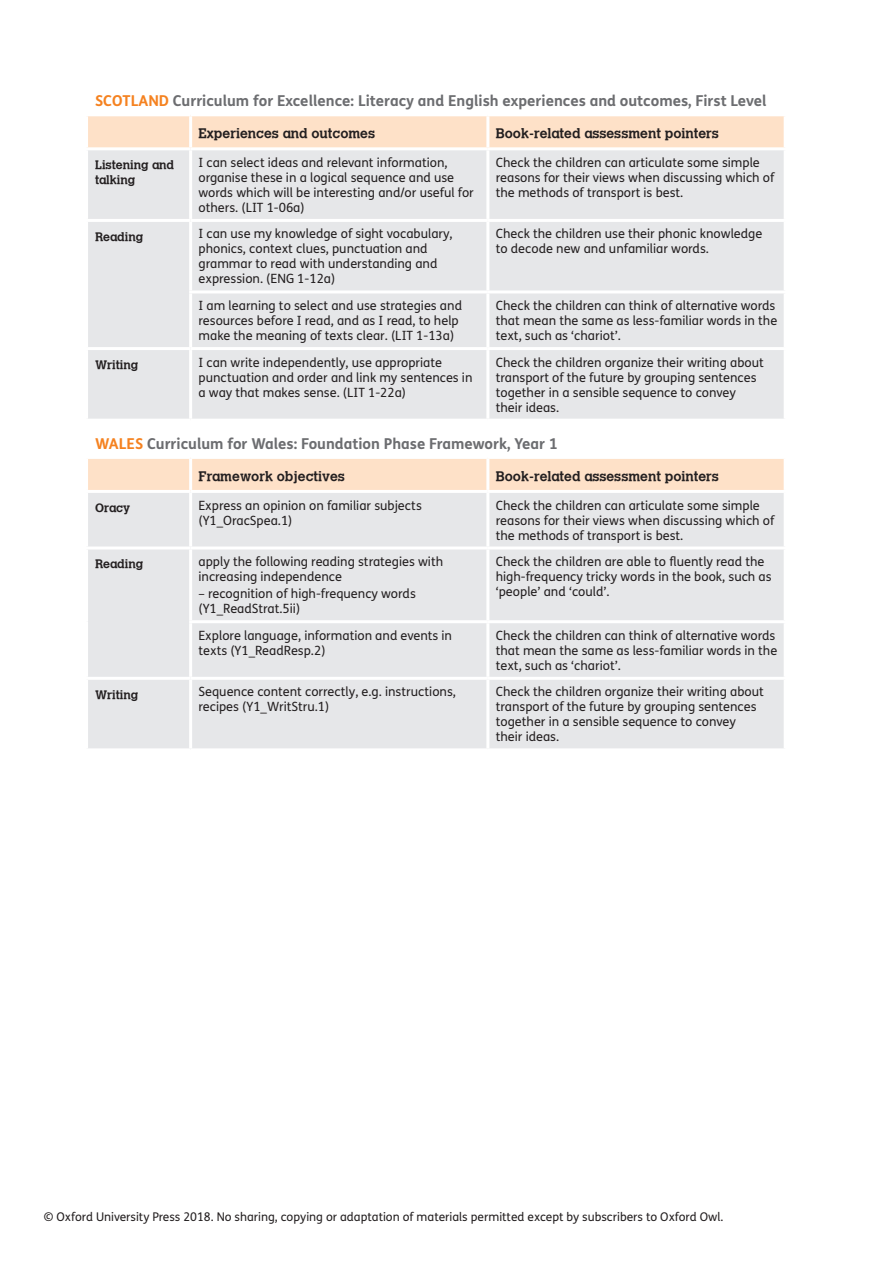
<style>
.page{position:relative;width:893px;height:1263px;background:#fff}
.page>*{position:absolute;margin:0;border:0;box-sizing:border-box;transform-origin:0 0}
.t1{font:700 15px "FS Me";color:#6c6d70}
.t2{font:13.5px "Calvert MT Bold";color:#231f20}
.t3{font:12.75px/15px "FS Me";color:#231f20}
.t4{font:12px "FS Me";color:#231f20}
.t5{font:12px/15px "Calvert MT Bold";color:#231f20}
.s1{color:#f58220}
</style>
<div class="page">
<div style="left:88px;top:116px;width:696px;height:31px;background:#fee1c8"></div>
<div style="left:88px;top:150px;width:696px;height:269px;background:#e6e7e9"></div>
<hr style="left:85px;top:347px;width:106px;height:3px;background:#fff">
<hr style="left:189px;top:350px;width:3px;height:69px;background:#fff">
<hr style="left:189px;top:150px;width:3px;height:69px;background:#fff">
<hr style="left:486px;top:150px;width:3px;height:69px;background:#fff">
<hr style="left:189px;top:222px;width:3px;height:68px;background:#fff">
<hr style="left:486px;top:222px;width:3px;height:68px;background:#fff">
<hr style="left:189px;top:290px;width:299px;height:3px;background:#fff">
<hr style="left:488px;top:290px;width:299px;height:3px;background:#fff">
<hr style="left:85px;top:219px;width:106px;height:3px;background:#fff">
<hr style="left:189px;top:116px;width:3px;height:31px;background:#fff">
<hr style="left:486px;top:116px;width:3px;height:31px;background:#fff">
<hr style="left:191px;top:219px;width:297px;height:3px;background:#fff">
<hr style="left:488px;top:219px;width:299px;height:3px;background:#fff">
<hr style="left:189px;top:293px;width:3px;height:54px;background:#fff">
<hr style="left:486px;top:293px;width:3px;height:54px;background:#fff">
<hr style="left:191px;top:347px;width:297px;height:3px;background:#fff">
<hr style="left:488px;top:347px;width:299px;height:3px;background:#fff">
<hr style="left:486px;top:350px;width:3px;height:69px;background:#fff">
<div style="left:88px;top:459px;width:696px;height:31px;background:#fee1c8"></div>
<div style="left:88px;top:493px;width:696px;height:255px;background:#e6e7e9"></div>
<hr style="left:85px;top:677px;width:106px;height:3px;background:#fff">
<hr style="left:189px;top:680px;width:3px;height:68px;background:#fff">
<hr style="left:189px;top:493px;width:3px;height:53px;background:#fff">
<hr style="left:85px;top:546px;width:106px;height:3px;background:#fff">
<hr style="left:189px;top:459px;width:3px;height:31px;background:#fff">
<hr style="left:486px;top:459px;width:3px;height:31px;background:#fff">
<hr style="left:486px;top:493px;width:3px;height:53px;background:#fff">
<hr style="left:191px;top:546px;width:297px;height:3px;background:#fff">
<hr style="left:189px;top:549px;width:3px;height:71px;background:#fff">
<hr style="left:488px;top:546px;width:299px;height:3px;background:#fff">
<hr style="left:486px;top:549px;width:3px;height:71px;background:#fff">
<hr style="left:189px;top:620px;width:299px;height:3px;background:#fff">
<hr style="left:189px;top:623px;width:3px;height:54px;background:#fff">
<hr style="left:488px;top:620px;width:299px;height:3px;background:#fff">
<hr style="left:486px;top:623px;width:3px;height:54px;background:#fff">
<hr style="left:191px;top:677px;width:297px;height:3px;background:#fff">
<hr style="left:488px;top:677px;width:299px;height:3px;background:#fff">
<hr style="left:486px;top:680px;width:3px;height:68px;background:#fff">
<p class="t1" style="left:95px;top:89px;width:673px"><span class="s1">SCOTLAND</span> Curriculum for Excellence: Literacy and English experiences and outcomes, First Level</p>
<p class="t2" style="left:199px;top:125px;width:178px">Experiences and outcomes</p>
<p class="t2" style="left:496px;top:125px;width:225px">Book-related assessment pointers</p>
<p class="t5" style="left:95px;top:157px;width:81px">Listening and talking</p>
<p class="t3" style="left:199px;top:155px;width:277px">I can select ideas and relevant information, organise these in a logical sequence and use words which will be interesting and/or useful for others. (LIT 1-06a)</p>
<p class="t3" style="left:496px;top:155px;width:280px">Check the children can articulate some simple reasons for their views when discussing which of the methods of transport is best.</p>
<p class="t5" style="left:95px;top:229px;width:50px">Reading</p>
<p class="t3" style="left:199px;top:226px;width:256px">I can use my knowledge of sight vocabulary, phonics, context clues, punctuation and grammar to read with understanding and expression. (ENG 1-12a)</p>
<p class="t3" style="left:496px;top:226px;width:268px">Check the children use their phonic knowledge to decode new and unfamiliar words.</p>
<p class="t3" style="left:199px;top:298px;width:265px">I am learning to select and use strategies and resources before I read, and as I read, to help make the meaning of texts clear. (LIT 1-13a)</p>
<p class="t3" style="left:496px;top:298px;width:283px">Check the children can think of alternative words that mean the same as less-familiar words in the text, such as ‘chariot’.</p>
<p class="t5" style="left:95px;top:357px;width:45px">Writing</p>
<p class="t3" style="left:199px;top:354px;width:275px">I can write independently, use appropriate punctuation and order and link my sentences in a way that makes sense. (LIT 1-22a)</p>
<p class="t3" style="left:496px;top:354px;width:270px">Check the children organize their writing about transport of the future by grouping sentences together in a sensible sequence to convey their ideas.</p>
<p class="t1" style="left:95px;top:432px;width:464px"><span class="s1">WALES</span> Curriculum for Wales: Foundation Phase Framework, Year 1</p>
<p class="t2" style="left:199px;top:468px;width:148px">Framework objectives</p>
<p class="t2" style="left:496px;top:468px;width:225px">Book-related assessment pointers</p>
<p class="t5" style="left:95px;top:500px;width:37px">Oracy</p>
<p class="t3" style="left:199px;top:497px;width:225px">Express an opinion on familiar subjects (Y1_OracSpea.1)</p>
<p class="t3" style="left:496px;top:497px;width:280px">Check the children can articulate some simple reasons for their views when discussing which of the methods of transport is best.</p>
<p class="t5" style="left:95px;top:556px;width:50px">Reading</p>
<p class="t3" style="left:199px;top:554px;width:246px">apply the following reading strategies with increasing independence</p>
<p class="t3" style="left:199px;top:586px;width:219px">– recognition of high-frequency words (Y1_ReadStrat.5ii)</p>
<p class="t3" style="left:496px;top:554px;width:277px">Check the children are able to fluently read the high-frequency tricky words in the book, such as ‘people’ and ‘could’.</p>
<p class="t3" style="left:199px;top:627px;width:255px">Explore language, information and events in texts (Y1_ReadResp.2)</p>
<p class="t3" style="left:496px;top:627px;width:283px">Check the children can think of alternative words that mean the same as less-familiar words in the text, such as ‘chariot’.</p>
<p class="t5" style="left:95px;top:687px;width:45px">Writing</p>
<p class="t3" style="left:199px;top:684px;width:259px">Sequence content correctly, e.g. instructions, recipes (Y1_WritStru.1)</p>
<p class="t3" style="left:496px;top:684px;width:270px">Check the children organize their writing about transport of the future by grouping sentences together in a sensible sequence to convey their ideas.</p>
<p class="t4" style="left:44px;top:1208px;width:681px">© Oxford University Press 2018. No sharing, copying or adaptation of materials permitted except by subscribers to Oxford Owl.</p>
</div>
